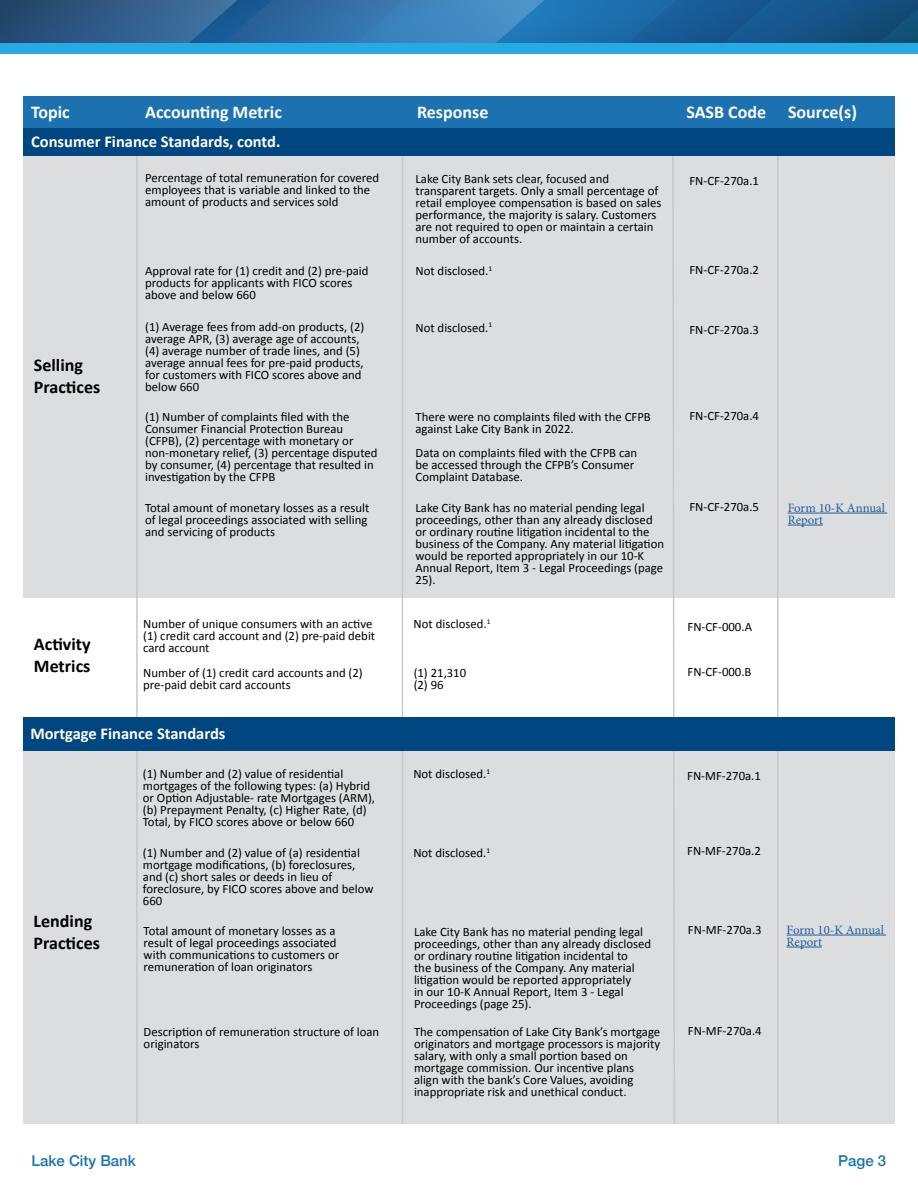
<style>
.page{position:relative;width:918px;height:1188px;background:#fff}
.page>*{position:absolute;margin:0;border:0;box-sizing:border-box;transform-origin:0 0}
.t1{font:700 18px/21.6px "Calibri";color:#000}
.t2{font:700 18px "Calibri";color:#fff}
.t3{font:700 16.5px "Calibri";color:#fff}
.t4{font:500 15px "Helvetica Neue";color:#1c72b0}
.t5{font:12.75px/12px "Calibri";color:#000}
.t6{font:12.75px/12px "Minion Pro";color:#215e9e}
</style>
<div class="page">
<div style="left:23px;top:744px;width:872px;height:380px;background:#dcddde"></div>
<div style="left:23px;top:122px;width:872px;height:475px;background:#dcddde"></div>
<hr style="left:136px;top:151px;width:2px;height:973px;background:#c7c8ca">
<hr style="left:402px;top:151px;width:1px;height:973px;background:#c7c8ca">
<svg style="left:671px;top:156px;width:5px;height:968px"></svg>
<hr style="left:777px;top:150px;width:2px;height:974px;background:#c7c8ca">
<div style="left:23px;top:717px;width:872px;height:34px;background:#004680"></div>
<div style="left:23px;top:122px;width:872px;height:34px;background:#004680"></div>
<div style="left:23px;top:96px;width:872px;height:32px;background:#1c72b0"></div>
<svg style="left:0;top:0;width:918px;height:44px;background:#27679c"></svg>
<div style="left:0;top:44px;width:918px;height:10px;background:#27aae1"></div>
<hr style="left:788px;top:513px;width:99px;height:1px;background:#215e9e">
<hr style="left:788px;top:525px;width:35px;height:1px;background:#215e9e">
<hr style="left:787px;top:935px;width:99px;height:1px;background:#215e9e">
<hr style="left:787px;top:947px;width:35px;height:1px;background:#215e9e">
<h1 class="t2" style="left:31px;top:101px;width:40px">Topic</h1>
<h1 class="t2" style="left:145px;top:101px;width:138px">Accounting Metric</h1>
<h1 class="t2" style="left:417px;top:101px;width:73px">Response</h1>
<h1 class="t2" style="left:686px;top:101px;width:172px">SASB Code Source(s)</h1>
<p class="t3" style="left:31px;top:131px;width:251px">Consumer Finance Standards, contd.</p>
<p class="t5" style="left:145px;top:172px;width:236px">Percentage of total remuneration for covered employees that is variable and linked to the amount of products and services sold</p>
<h1 class="t1" style="left:34px;top:354px;width:68px">Selling<br>Practices</h1>
<p class="t5" style="left:145px;top:264px;width:225px">Approval rate for (1) credit and (2) pre-paid products for applicants with FICO scores above and below 660</p>
<p class="t5" style="left:145px;top:321px;width:221px">(1) Average fees from add-on products, (2) average APR, (3) average age of accounts, (4) average number of trade lines, and (5) average annual fees for pre-paid products, for customers with FICO scores above and below 660</p>
<p class="t5" style="left:145px;top:410px;width:234px">(1) Number of complaints filed with the Consumer Financial Protection Bureau (CFPB), (2) percentage with monetary or non-monetary relief, (3) percentage disputed by consumer, (4) percentage that resulted in investigation by the CFPB</p>
<p class="t5" style="left:416px;top:172px;width:247px">Lake City Bank sets clear, focused and transparent targets. Only a small percentage of retail employee compensation is based on sales performance, the majority is salary. Customers are not required to open or maintain a certain number of accounts.</p>
<p class="t5" style="left:416px;top:264px;width:78px">Not disclosed.<sup>1</sup></p>
<p class="t5" style="left:416px;top:321px;width:78px">Not disclosed.<sup>1</sup></p>
<p class="t5" style="left:689px;top:174px;width:71px">FN-CF-270a.1</p>
<p class="t5" style="left:689px;top:263px;width:71px">FN-CF-270a.2</p>
<p class="t5" style="left:689px;top:323px;width:71px">FN-CF-270a.3</p>
<p class="t5" style="left:416px;top:410px;width:237px">There were no complaints filed with the CFPB against Lake City Bank in 2022.</p>
<p class="t5" style="left:416px;top:446px;width:223px">Data on complaints filed with the CFPB can be accessed through the CFPB’s Consumer<br>Complaint Database.</p>
<p class="t5" style="left:689px;top:409px;width:71px">FN-CF-270a.4</p>
<h1 class="t1" style="left:34px;top:633px;width:58px">Activity<br>Metrics</h1>
<p class="t5" style="left:145px;top:501px;width:226px">Total amount of monetary losses as a result of legal proceedings associated with selling and servicing of products</p>
<p class="t5" style="left:416px;top:501px;width:250px">Lake City Bank has no material pending legal proceedings, other than any already disclosed or ordinary routine litigation incidental to the business of the Company. Any material litigation would be reported appropriately in our 10-K Annual Report, Item 3 - Legal Proceedings (page 25).</p>
<p class="t5" style="left:689px;top:500px;width:71px">FN-CF-270a.5</p>
<p class="t6" style="left:788px;top:502px;width:99px">Form 10-K Annual<br>Report</p>
<p class="t5" style="left:143px;top:617px;width:233px">Number of unique consumers with an active (1) credit card account and (2) pre-paid debit card account</p>
<p class="t5" style="left:143px;top:666px;width:221px">Number of (1) credit card accounts and (2) pre-paid debit card accounts</p>
<p class="t5" style="left:414px;top:618px;width:78px">Not disclosed.<sup>1</sup></p>
<p class="t5" style="left:414px;top:667px;width:54px">(1) 21,310 (2) 96</p>
<p class="t5" style="left:688px;top:620px;width:66px">FN-CF-000.A</p>
<p class="t5" style="left:688px;top:665px;width:66px">FN-CF-000.B</p>
<p class="t3" style="left:30px;top:723px;width:197px">Mortgage Finance Standards</p>
<p class="t5" style="left:143px;top:767px;width:234px">(1) Number and (2) value of residential mortgages of the following types: (a) Hybrid or Option Adjustable- rate Mortgages (ARM), (b) Prepayment Penalty, (c) Higher Rate, (d)<br>Total, by FICO scores above or below 660</p>
<p class="t5" style="left:143px;top:846px;width:232px">(1) Number and (2) value of (a) residential mortgage modifications, (b) foreclosures, and (c) short sales or deeds in lieu of foreclosure, by FICO scores above and below 660</p>
<p class="t5" style="left:413px;top:767px;width:78px">Not disclosed.<sup>1</sup></p>
<p class="t5" style="left:413px;top:846px;width:78px">Not disclosed.<sup>1</sup></p>
<p class="t5" style="left:687px;top:769px;width:75px">FN-MF-270a.1</p>
<p class="t5" style="left:687px;top:845px;width:75px">FN-MF-270a.2</p>
<h1 class="t1" style="left:34px;top:910px;width:68px">Lending<br>Practices</h1>
<p class="t5" style="left:144px;top:924px;width:197px">Total amount of monetary losses as a result of legal proceedings associated with communications to customers or remuneration of loan originators</p>
<p class="t5" style="left:414px;top:925px;width:239px">Lake City Bank has no material pending legal proceedings, other than any already disclosed or ordinary routine litigation incidental to<br>the business of the Company. Any material litigation would be reported appropriately<br>in our 10-K Annual Report, Item 3 - Legal Proceedings (page 25).</p>
<p class="t5" style="left:688px;top:923px;width:75px">FN-MF-270a.3</p>
<p class="t6" style="left:787px;top:924px;width:99px">Form 10-K Annual<br>Report</p>
<p class="t5" style="left:144px;top:1025px;width:237px">Description of remuneration structure of loan originators</p>
<p class="t5" style="left:414px;top:1026px;width:248px">The compensation of Lake City Bank’s mortgage originators and mortgage processors is majority salary, with only a small portion based on mortgage commission. Our incentive plans align with the bank’s Core Values, avoiding inappropriate risk and unethical conduct.</p>
<p class="t5" style="left:688px;top:1024px;width:75px">FN-MF-270a.4</p>
<p class="t4" style="left:32px;top:1149px;width:106px">Lake City Bank</p>
<p class="t4" style="left:838px;top:1148px;width:50px">Page 3</p>
</div>
